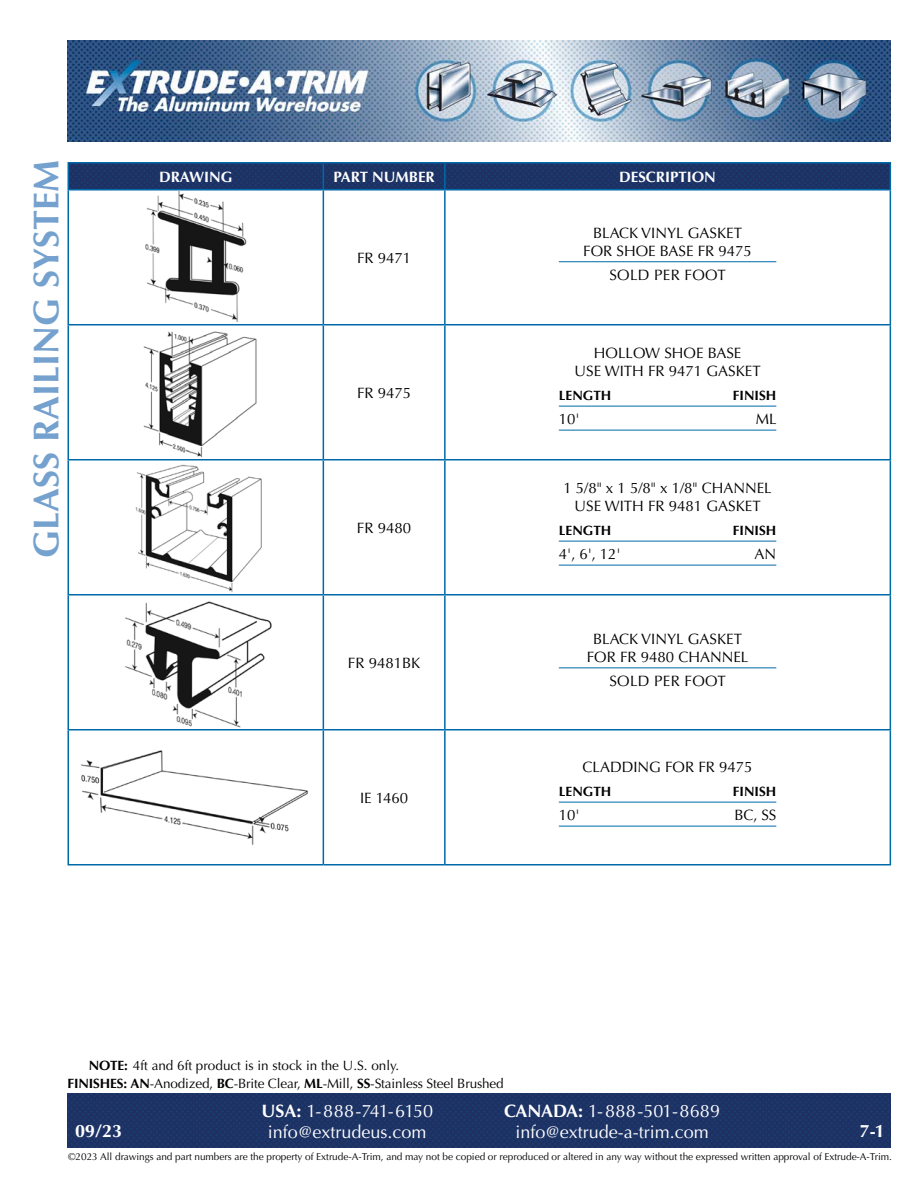
<style>
.page{position:relative;width:918px;height:1188px;background:#fff}
.page>*{position:absolute;margin:0;border:0;box-sizing:border-box;transform-origin:0 0}
.t1{font:700 36px "Optima";color:#75a1ce}
.t2{font:18px/21px "Optima";color:#fff;text-align:center}
.t3{font:700 18px "Optima";color:#fff}
.t4{font:15px/18px "Optima";color:#000;text-align:center}
.t5{font:700 15px "Optima";color:#fff}
.t6{font:15px "Optima";letter-spacing:.02em;color:#000}
.t7{font:13.5px "Optima";letter-spacing:-.01em;color:#000}
.t8{font:700 13.5px "Optima";color:#000}
.t9{font:10.05px "Optima";letter-spacing:-.005em;color:#000}
.s1{font-weight:700}
</style>
<div class="page">
<img style="left:68px;top:40px;width:823px;height:102px">
<img style="left:69px;top:164px;width:821px;height:25px">
<img style="left:68px;top:1094px;width:823px;height:54px">
<hr style="left:68px;top:162px;width:255px;height:2px;background:#0069aa">
<svg style="left:68px;top:164px;width:1px;height:25px"></svg>
<hr style="left:323px;top:162px;width:122px;height:2px;background:#0069aa">
<svg style="left:323px;top:164px;width:1px;height:25px"></svg>
<hr style="left:445px;top:162px;width:446px;height:2px;background:#0069aa">
<hr style="left:444px;top:164px;width:2px;height:25px;background:#0069aa">
<svg style="left:890px;top:164px;width:1px;height:25px"></svg>
<hr style="left:68px;top:189px;width:255px;height:1px;background:#0069aa">
<hr style="left:68px;top:190px;width:1px;height:134px;background:#0069aa">
<hr style="left:323px;top:189px;width:122px;height:1px;background:#0069aa">
<hr style="left:323px;top:190px;width:1px;height:134px;background:#0069aa">
<hr style="left:445px;top:189px;width:446px;height:1px;background:#0069aa">
<hr style="left:444px;top:190px;width:2px;height:134px;background:#0069aa">
<hr style="left:890px;top:190px;width:1px;height:134px;background:#0069aa">
<hr style="left:68px;top:324px;width:255px;height:2px;background:#0069aa">
<hr style="left:68px;top:326px;width:1px;height:133px;background:#0069aa">
<hr style="left:323px;top:324px;width:122px;height:2px;background:#0069aa">
<hr style="left:323px;top:326px;width:1px;height:133px;background:#0069aa">
<hr style="left:445px;top:324px;width:446px;height:2px;background:#0069aa">
<hr style="left:444px;top:326px;width:2px;height:133px;background:#0069aa">
<hr style="left:890px;top:326px;width:1px;height:133px;background:#0069aa">
<hr style="left:68px;top:459px;width:255px;height:1px;background:#0069aa">
<hr style="left:68px;top:460px;width:1px;height:134px;background:#0069aa">
<hr style="left:323px;top:459px;width:122px;height:1px;background:#0069aa">
<hr style="left:323px;top:460px;width:1px;height:134px;background:#0069aa">
<hr style="left:445px;top:459px;width:446px;height:1px;background:#0069aa">
<hr style="left:444px;top:460px;width:2px;height:134px;background:#0069aa">
<hr style="left:890px;top:460px;width:1px;height:134px;background:#0069aa">
<hr style="left:68px;top:594px;width:255px;height:2px;background:#0069aa">
<hr style="left:68px;top:596px;width:1px;height:133px;background:#0069aa">
<hr style="left:323px;top:594px;width:122px;height:2px;background:#0069aa">
<hr style="left:323px;top:596px;width:1px;height:133px;background:#0069aa">
<hr style="left:445px;top:594px;width:446px;height:2px;background:#0069aa">
<hr style="left:444px;top:596px;width:2px;height:133px;background:#0069aa">
<hr style="left:890px;top:596px;width:1px;height:133px;background:#0069aa">
<hr style="left:68px;top:729px;width:255px;height:1px;background:#0069aa">
<hr style="left:68px;top:730px;width:1px;height:134px;background:#0069aa">
<hr style="left:323px;top:729px;width:122px;height:1px;background:#0069aa">
<hr style="left:323px;top:730px;width:1px;height:134px;background:#0069aa">
<hr style="left:445px;top:729px;width:446px;height:1px;background:#0069aa">
<hr style="left:444px;top:730px;width:2px;height:134px;background:#0069aa">
<hr style="left:890px;top:730px;width:1px;height:134px;background:#0069aa">
<hr style="left:68px;top:864px;width:255px;height:2px;background:#0069aa">
<hr style="left:323px;top:864px;width:122px;height:2px;background:#0069aa">
<hr style="left:445px;top:864px;width:446px;height:2px;background:#0069aa">
<hr style="left:559px;top:261px;width:217px;height:1px;background:#0069aa">
<hr style="left:559px;top:406px;width:217px;height:1px;background:#0069aa">
<hr style="left:559px;top:430px;width:217px;height:1px;background:#0069aa">
<hr style="left:559px;top:541px;width:217px;height:1px;background:#0069aa">
<hr style="left:559px;top:565px;width:217px;height:1px;background:#0069aa">
<hr style="left:559px;top:667px;width:217px;height:1px;background:#0069aa">
<hr style="left:559px;top:802px;width:217px;height:1px;background:#0069aa">
<hr style="left:559px;top:826px;width:217px;height:1px;background:#0069aa">
<img style="left:145px;top:192px;width:102px;height:129px">
<img style="left:143px;top:331px;width:114px;height:126px">
<img style="left:81px;top:750px;width:228px;height:95px">
<img style="left:125px;top:601px;width:147px;height:127px">
<img style="left:135px;top:465px;width:127px;height:127px">
<h1 class="t1" style="left:25px;top:558px;width:400px;rotate:-90deg">GLASS RAILING SYSTEM</h1>
<p class="t5" style="left:159px;top:168px;width:75px">DRAWING</p>
<p class="t5" style="left:333px;top:168px;width:103px">PART NUMBER</p>
<p class="t5" style="left:619px;top:168px;width:98px">DESCRIPTION</p>
<p class="t4" style="left:357px;top:249px;width:56px">FR 9471</p>
<p class="t4" style="left:357px;top:384px;width:56px">FR 9475</p>
<p class="t4" style="left:357px;top:519px;width:56px">FR 9480</p>
<p class="t4" style="left:348px;top:654px;width:74px">FR 9481BK</p>
<p class="t4" style="left:360px;top:789px;width:50px">IE 1460</p>
<p class="t4" style="left:583px;top:224px;width:170px">BLACK VINYL GASKET<br>FOR SHOE BASE FR 9475</p>
<p class="t6" style="left:609px;top:266px;width:118px">SOLD PER FOOT</p>
<p class="t4" style="left:575px;top:344px;width:188px">HOLLOW SHOE BASE<br>USE WITH FR 9471 GASKET</p>
<p class="t8" style="left:559px;top:388px;width:54px">LENGTH</p>
<p class="t8" style="left:733px;top:388px;width:45px">FINISH</p>
<p class="t4" style="left:559px;top:410px;width:22px">10'</p>
<p class="t4" style="left:756px;top:410px;width:22px">ML</p>
<p class="t4" style="left:563px;top:479px;width:210px">1 5/8" x 1 5/8" x 1/8" CHANNEL<br>USE WITH FR 9481 GASKET</p>
<p class="t8" style="left:559px;top:523px;width:54px">LENGTH</p>
<p class="t8" style="left:733px;top:523px;width:45px">FINISH</p>
<p class="t4" style="left:559px;top:545px;width:63px">4', 6', 12'</p>
<p class="t4" style="left:755px;top:545px;width:23px">AN</p>
<p class="t4" style="left:587px;top:630px;width:163px">BLACK VINYL GASKET<br>FOR FR 9480 CHANNEL</p>
<p class="t6" style="left:609px;top:672px;width:118px">SOLD PER FOOT</p>
<p class="t4" style="left:583px;top:758px;width:172px">CLADDING FOR FR 9475</p>
<p class="t8" style="left:559px;top:784px;width:54px">LENGTH</p>
<p class="t8" style="left:733px;top:784px;width:45px">FINISH</p>
<p class="t4" style="left:559px;top:806px;width:22px">10'</p>
<p class="t4" style="left:734px;top:806px;width:43px">BC, SS</p>
<p class="t7" style="left:89px;top:1057px;width:312px"><span class="s1">NOTE:</span> 4ft and 6ft product is in stock in the U.S. only.</p>
<p class="t7" style="left:68px;top:1076px;width:438px"><span class="s1">FINISHES: AN</span>-Anodized, <span class="s1">BC</span>-Brite Clear, <span class="s1">ML</span>-Mill, <span class="s1">SS</span>-Stainless Steel Brushed</p>
<p class="t2" style="left:261px;top:1101px;width:173px"><span class="s1">USA:</span> 1-888-741-6150 info@extrudeus.com</p>
<p class="t2" style="left:504px;top:1101px;width:217px"><span class="s1">CANADA:</span> 1-888-501-8689 info@extrude-a-trim.com</p>
<p class="t3" style="left:75px;top:1120px;width:49px">09/23</p>
<p class="t3" style="left:860px;top:1120px;width:27px">7-1</p>
<p class="t9" style="left:68px;top:1151px;width:825px">©2023 All drawings and part numbers are the property of Extrude-A-Trim, and may not be copied or reproduced or altered in any way without the expressed written approval of Extrude-A-Trim.</p>
</div>
